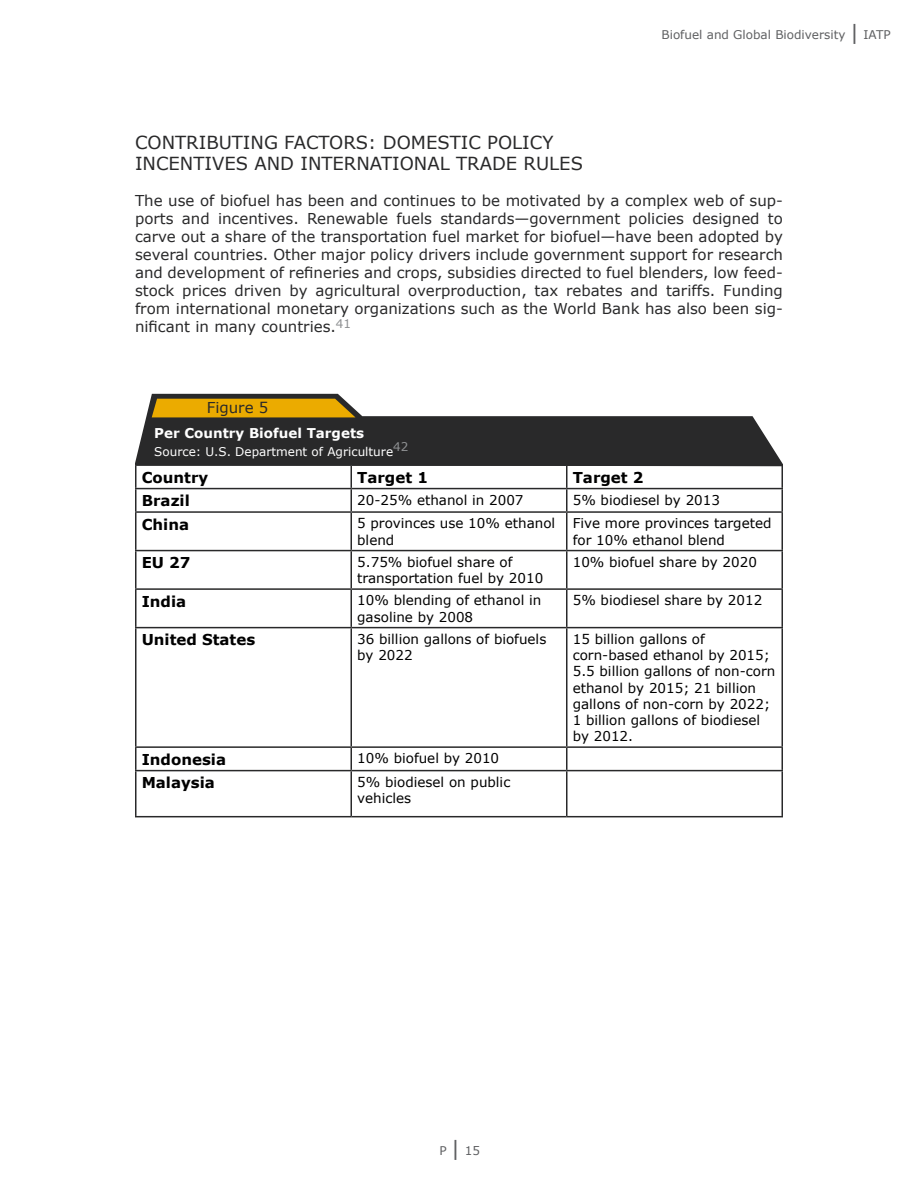
<style>
.page{position:relative;width:918px;height:1188px;background:#fff}
.page>*{position:absolute;margin:0;border:0;box-sizing:border-box;transform-origin:0 0}
.t1{font:18px/21.6px "Verdana";color:#29292a}
.t2{font:15px/18px "Verdana";color:#29292a;text-align:justify}
.t3{font:700 15px "Verdana";color:#000}
.t4{font:13.5px/16.2px "Verdana";color:#000}
.t5{font:700 13.5px "Verdana";color:#fff}
.t6{font:12px "Verdana";color:#5f6062}
.t7{font:12px "Verdana";color:#fff}
.s1{font-size:21px}
</style>
<div class="page">
<hr style="left:135px;top:488px;width:216px;height:1px;background:#29292a">
<svg style="left:135px;top:466px;width:1px;height:45px"></svg>
<hr style="left:351px;top:488px;width:216px;height:1px;background:#29292a">
<svg style="left:351px;top:466px;width:1px;height:45px"></svg>
<hr style="left:567px;top:488px;width:216px;height:1px;background:#29292a">
<svg style="left:566px;top:466px;width:1px;height:45px"></svg>
<svg style="left:782px;top:466px;width:1px;height:45px"></svg>
<hr style="left:135px;top:511px;width:216px;height:2px;background:#29292a">
<hr style="left:135px;top:513px;width:1px;height:37px;background:#29292a">
<hr style="left:351px;top:511px;width:216px;height:2px;background:#29292a">
<hr style="left:351px;top:513px;width:1px;height:37px;background:#29292a">
<hr style="left:567px;top:511px;width:216px;height:2px;background:#29292a">
<hr style="left:566px;top:513px;width:1px;height:37px;background:#29292a">
<hr style="left:782px;top:513px;width:1px;height:37px;background:#29292a">
<hr style="left:135px;top:550px;width:216px;height:1px;background:#29292a">
<hr style="left:135px;top:551px;width:1px;height:37px;background:#29292a">
<hr style="left:351px;top:550px;width:216px;height:1px;background:#29292a">
<hr style="left:351px;top:551px;width:1px;height:37px;background:#29292a">
<hr style="left:567px;top:550px;width:216px;height:1px;background:#29292a">
<hr style="left:566px;top:551px;width:1px;height:37px;background:#29292a">
<hr style="left:782px;top:551px;width:1px;height:37px;background:#29292a">
<hr style="left:135px;top:588px;width:216px;height:2px;background:#29292a">
<hr style="left:135px;top:590px;width:1px;height:37px;background:#29292a">
<hr style="left:351px;top:588px;width:216px;height:2px;background:#29292a">
<hr style="left:351px;top:590px;width:1px;height:37px;background:#29292a">
<hr style="left:567px;top:588px;width:216px;height:2px;background:#29292a">
<hr style="left:566px;top:590px;width:1px;height:37px;background:#29292a">
<hr style="left:782px;top:590px;width:1px;height:37px;background:#29292a">
<hr style="left:135px;top:627px;width:216px;height:1px;background:#29292a">
<hr style="left:135px;top:628px;width:1px;height:118px;background:#29292a">
<hr style="left:351px;top:627px;width:216px;height:1px;background:#29292a">
<hr style="left:351px;top:628px;width:1px;height:118px;background:#29292a">
<hr style="left:567px;top:627px;width:216px;height:1px;background:#29292a">
<hr style="left:566px;top:628px;width:1px;height:118px;background:#29292a">
<hr style="left:782px;top:628px;width:1px;height:118px;background:#29292a">
<hr style="left:135px;top:746px;width:216px;height:2px;background:#29292a">
<svg style="left:135px;top:748px;width:1px;height:22px"></svg>
<hr style="left:351px;top:746px;width:216px;height:2px;background:#29292a">
<svg style="left:351px;top:748px;width:1px;height:22px"></svg>
<hr style="left:567px;top:746px;width:216px;height:2px;background:#29292a">
<svg style="left:566px;top:748px;width:1px;height:22px"></svg>
<svg style="left:782px;top:748px;width:1px;height:22px"></svg>
<hr style="left:135px;top:770px;width:216px;height:1px;background:#29292a">
<hr style="left:135px;top:771px;width:1px;height:45px;background:#29292a">
<hr style="left:351px;top:770px;width:216px;height:1px;background:#29292a">
<hr style="left:351px;top:771px;width:1px;height:45px;background:#29292a">
<hr style="left:567px;top:770px;width:216px;height:1px;background:#29292a">
<hr style="left:566px;top:771px;width:1px;height:45px;background:#29292a">
<hr style="left:782px;top:771px;width:1px;height:45px;background:#29292a">
<hr style="left:135px;top:816px;width:216px;height:1px;background:#29292a">
<hr style="left:351px;top:816px;width:216px;height:1px;background:#29292a">
<hr style="left:567px;top:816px;width:216px;height:1px;background:#29292a">
<svg style="left:135px;top:394px;width:648px;height:72px;fill:#29292a"></svg>
<div style="left:152px;top:399px;width:203px;height:18px;background:#ebab00"></div>
<p class="t6" style="left:662px;top:27px;width:231px">Biofuel and Global Biodiversity <span class="s1">|</span> IATP</p>
<p class="t1" style="left:135px;top:131px;width:450px">CONTRIBUTING FACTORS: DOMESTIC POLICY<br>INCENTIVES AND INTERNATIONAL TRADE RULES</p>
<p class="t2" style="left:135px;top:191px;width:650px">The use of biofuel has been and continues to be motivated by a complex web of sup&shy;ports and incentives. Renewable fuels standards—government policies designed to carve out a share of the transportation fuel market for biofuel—have been adopted by several countries. Other major policy drivers include government support for research and development of refineries and crops, subsidies directed to fuel blenders, low feed&shy;stock prices driven by agricultural overproduction, tax rebates and tariffs. Funding from international monetary organizations such as the World Bank has also been sig&shy;nificant in many countries.<sup>41</sup></p>
<p class="t2" style="left:207px;top:398px;width:63px">Figure 5</p>
<p class="t5" style="left:154px;top:424px;width:211px">Per Country Biofuel Targets</p>
<p class="t7" style="left:154px;top:444px;width:256px">Source: U.S. Department of Agriculture<sup>42</sup></p>
<p class="t3" style="left:142px;top:468px;width:68px">Country</p>
<p class="t3" style="left:357px;top:468px;width:72px">Target 1</p>
<p class="t3" style="left:573px;top:468px;width:72px">Target 2</p>
<p class="t3" style="left:142px;top:491px;width:50px">Brazil</p>
<p class="t4" style="left:357px;top:491px;width:168px">20-25% ethanol in 2007</p>
<p class="t4" style="left:573px;top:491px;width:149px">5% biodiesel by 2013</p>
<p class="t3" style="left:142px;top:515px;width:49px">China</p>
<p class="t4" style="left:357px;top:515px;width:199px">5 provinces use 10% ethanol blend</p>
<p class="t4" style="left:573px;top:515px;width:200px">Five more provinces targeted for 10% ethanol blend</p>
<p class="t3" style="left:142px;top:553px;width:50px">EU 27</p>
<p class="t4" style="left:357px;top:553px;width:188px">5.75% biofuel share of transportation fuel by 2010</p>
<p class="t4" style="left:573px;top:553px;width:186px">10% biofuel share by 2020</p>
<p class="t3" style="left:142px;top:592px;width:46px">India</p>
<p class="t4" style="left:357px;top:592px;width:186px">10% blending of ethanol in gasoline by 2008</p>
<p class="t4" style="left:573px;top:592px;width:191px">5% biodiesel share by 2012</p>
<p class="t3" style="left:142px;top:630px;width:115px">United States</p>
<p class="t4" style="left:357px;top:630px;width:191px">36 billion gallons of biofuels by 2022</p>
<p class="t4" style="left:573px;top:630px;width:204px">15 billion gallons of corn-based ethanol by 2015;<br>5.5 billion gallons of non-corn ethanol by 2015; 21 billion gallons of non-corn by 2022;<br>1 billion gallons of biodiesel by 2012.</p>
<p class="t3" style="left:142px;top:750px;width:86px">Indonesia</p>
<p class="t4" style="left:357px;top:750px;width:143px">10% biofuel by 2010</p>
<p class="t3" style="left:142px;top:773px;width:75px">Malaysia</p>
<p class="t4" style="left:357px;top:773px;width:155px">5% biodiesel on public vehicles</p>
<p class="t6" style="left:440px;top:1143px;width:42px">P <span class="s1">|</span> 15</p>
</div>
